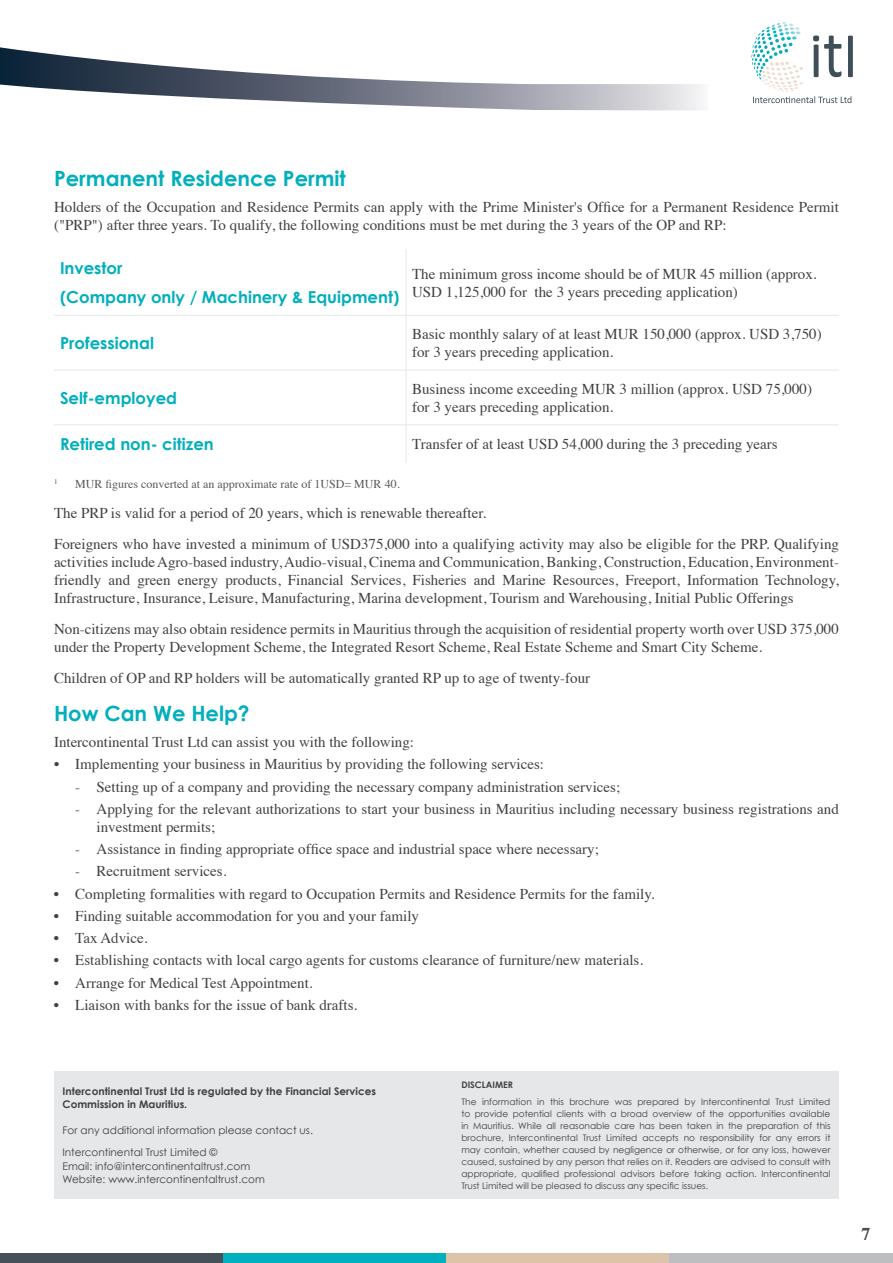
<style>
.page{position:relative;width:893px;height:1263px;background:#fff}
.page>*{position:absolute;margin:0;border:0;box-sizing:border-box;transform-origin:0 0}
.t1{font:700 21px "Century Gothic";color:#02afbc}
.t2{font:700 18px "Times";color:#465058}
.t3{font:700 16.5px/28.3px "Century Gothic";color:#02afbc}
.t4{font:15px/18px "Times";color:#414042}
.t5{font:12px "Times";color:#58595b}
.t6{font:10.5px/22px "Century Gothic";color:#414042}
.t7{font:700 10.5px/13.5px "Century Gothic";color:#414042}
.t8{font:9px/12px "Century Gothic";color:#414042;text-align:justify}
.t9{font:700 9px "Century Gothic";color:#414042}
.t10{font:7.05px "Times";color:#58595b}
</style>
<div class="page">
<svg style="left:751px;top:22px;width:102px;height:81px"></svg>
<svg style="left:0;top:47px;width:701px;height:64px"></svg>
<div style="left:0;top:1254px;width:223px;height:9px;background:#465058"></div>
<div style="left:223px;top:1254px;width:223px;height:9px;background:#02afbc"></div>
<div style="left:446px;top:1254px;width:224px;height:9px;background:#dbc4aa"></div>
<div style="left:670px;top:1254px;width:223px;height:9px;background:#bcbec0"></div>
<div style="left:54px;top:1071px;width:785px;height:128px;background:#e6e7e8"></div>
<hr style="left:406px;top:249px;width:1px;height:66px;background:#e6e7e8">
<hr style="left:54px;top:315px;width:352px;height:1px;background:#e6e7e8">
<hr style="left:406px;top:315px;width:433px;height:1px;background:#e6e7e8">
<hr style="left:406px;top:316px;width:1px;height:54px;background:#e6e7e8">
<hr style="left:54px;top:370px;width:352px;height:1px;background:#e6e7e8">
<hr style="left:406px;top:370px;width:433px;height:1px;background:#e6e7e8">
<hr style="left:406px;top:370px;width:1px;height:54px;background:#e6e7e8">
<hr style="left:54px;top:424px;width:352px;height:1px;background:#e6e7e8">
<hr style="left:406px;top:424px;width:433px;height:1px;background:#e6e7e8">
<hr style="left:406px;top:425px;width:1px;height:38px;background:#e6e7e8">
<h1 class="t1" style="left:54px;top:165px;width:293px">Permanent Residence Permit</h1>
<p class="t4" style="left:54px;top:197px;width:786px">Holders of the Occupation and Residence Permits can apply with the Prime Minister's Office for a Permanent Residence Permit ("PRP") after three years. To qualify, the following conditions must be met during the 3 years of the OP and RP:</p>
<p class="t3" style="left:60px;top:254px;width:341px">Investor<br>(Company only / Machinery &amp; Equipment)</p>
<p class="t4" style="left:412px;top:263px;width:406px">The minimum gross income should be of MUR 45 million (approx.<br>USD 1,125,000 for the 3 years preceding application)</p>
<p class="t3" style="left:60px;top:328px;width:96px">Professional</p>
<p class="t4" style="left:412px;top:324px;width:411px">Basic monthly salary of at least MUR 150,000 (approx. USD 3,750) for 3 years preceding application.</p>
<p class="t3" style="left:60px;top:383px;width:119px">Self-employed</p>
<p class="t4" style="left:412px;top:379px;width:401px">Business income exceeding MUR 3 million (approx. USD 75,000) for 3 years preceding application.</p>
<p class="t3" style="left:60px;top:429px;width:155px">Retired non- citizen</p>
<p class="t4" style="left:412px;top:434px;width:367px">Transfer of at least USD 54,000 during the 3 preceding years</p>
<p class="t10" style="left:54px;top:474px;width:5px">1</p>
<p class="t5" style="left:75px;top:472px;width:326px">MUR figures converted at an approximate rate of 1USD= MUR 40.</p>
<p class="t4" style="left:54px;top:497px;width:786px;line-height:30.8px">The PRP is valid for a period of 20 years, which is renewable thereafter.<br>Foreigners who have invested a minimum of USD375,000 into a qualifying activity may also be eligible for the PRP. Qualifying</p>
<p class="t4" style="left:54px;top:552px;width:786px;text-align:justify">activities include Agro-based industry, Audio-visual, Cinema and Communication, Banking, Construction, Education, Environment&shy;friendly and green energy products, Financial Services, Fisheries and Marine Resources, Freeport, Information Technology, Infrastructure, Insurance, Leisure, Manufacturing, Marina development, Tourism and Warehousing, Initial Public Offerings</p>
<p class="t4" style="left:54px;top:618px;width:786px">Non-citizens may also obtain residence permits in Mauritius through the acquisition of residential property worth over USD 375,000 under the Property Development Scheme, the Integrated Resort Scheme, Real Estate Scheme and Smart City Scheme.</p>
<p class="t4" style="left:54px;top:667px;width:538px">Children of OP and RP holders will be automatically granted RP up to age of twenty-four</p>
<h1 class="t1" style="left:54px;top:700px;width:197px">How Can We Help?</h1>
<p class="t4" style="left:54px;top:732px;width:362px">Intercontinental Trust Ltd can assist you with the following:</p>
<p class="t4" style="left:54px;top:754px;width:491px">• Implementing your business in Mauritius by providing the following services:</p>
<p class="t4" style="left:75px;top:776px;width:546px">- Setting up of a company and providing the necessary company administration services;</p>
<p class="t4" style="left:97px;top:798px;width:744px;text-indent:-21px">- Applying for the relevant authorizations to start your business in Mauritius including necessary business registrations and investment permits;</p>
<p class="t4" style="left:75px;top:839px;width:525px">- Assistance in finding appropriate office space and industrial space where necessary;</p>
<p class="t4" style="left:75px;top:861px;width:153px">- Recruitment services.</p>
<p class="t4" style="left:54px;top:883px;width:602px">• Completing formalities with regard to Occupation Permits and Residence Permits for the family.</p>
<p class="t4" style="left:54px;top:905px;width:366px">• Finding suitable accommodation for you and your family</p>
<p class="t4" style="left:54px;top:928px;width:95px">• Tax Advice.</p>
<p class="t4" style="left:54px;top:950px;width:591px">• Establishing contacts with local cargo agents for customs clearance of furniture/new materials.</p>
<p class="t4" style="left:54px;top:972px;width:260px">• Arrange for Medical Test Appointment.</p>
<p class="t4" style="left:54px;top:994px;width:305px">• Liaison with banks for the issue of bank drafts.</p>
<p class="t7" style="left:63px;top:1084px;width:315px">Intercontinental Trust Ltd is regulated by the Financial Services<br>Commission in Mauritius.</p>
<p class="t6" style="left:63px;top:1119px;width:252px">For any additional information please contact us.<br>Intercontinental Trust Limited ©</p>
<p class="t6" style="left:63px;top:1159px;width:204px;line-height:13.5px">Email: info@intercontinentaltrust.com<br>Website: www.intercontinentaltrust.com</p>
<p class="t9" style="left:461px;top:1079px;width:53px">DISCLAIMER</p>
<p class="t8" style="left:461px;top:1095px;width:371px">The information in this brochure was prepared by Intercontinental Trust Limited to provide potential clients with a broad overview of the opportunities available in Mauritius. While all reasonable care has been taken in the preparation of this brochure, Intercontinental Trust Limited accepts no responsibility for any errors it may contain, whether caused by negligence or otherwise, or for any loss, however caused, sustained by any person that relies on it. Readers are advised to consult with appropriate, qualified professional advisors before taking action. Intercontinental Trust Limited will be pleased to discuss any specific issues.</p>
<p class="t2" style="left:861px;top:1217px;width:10px">7</p>
</div>
